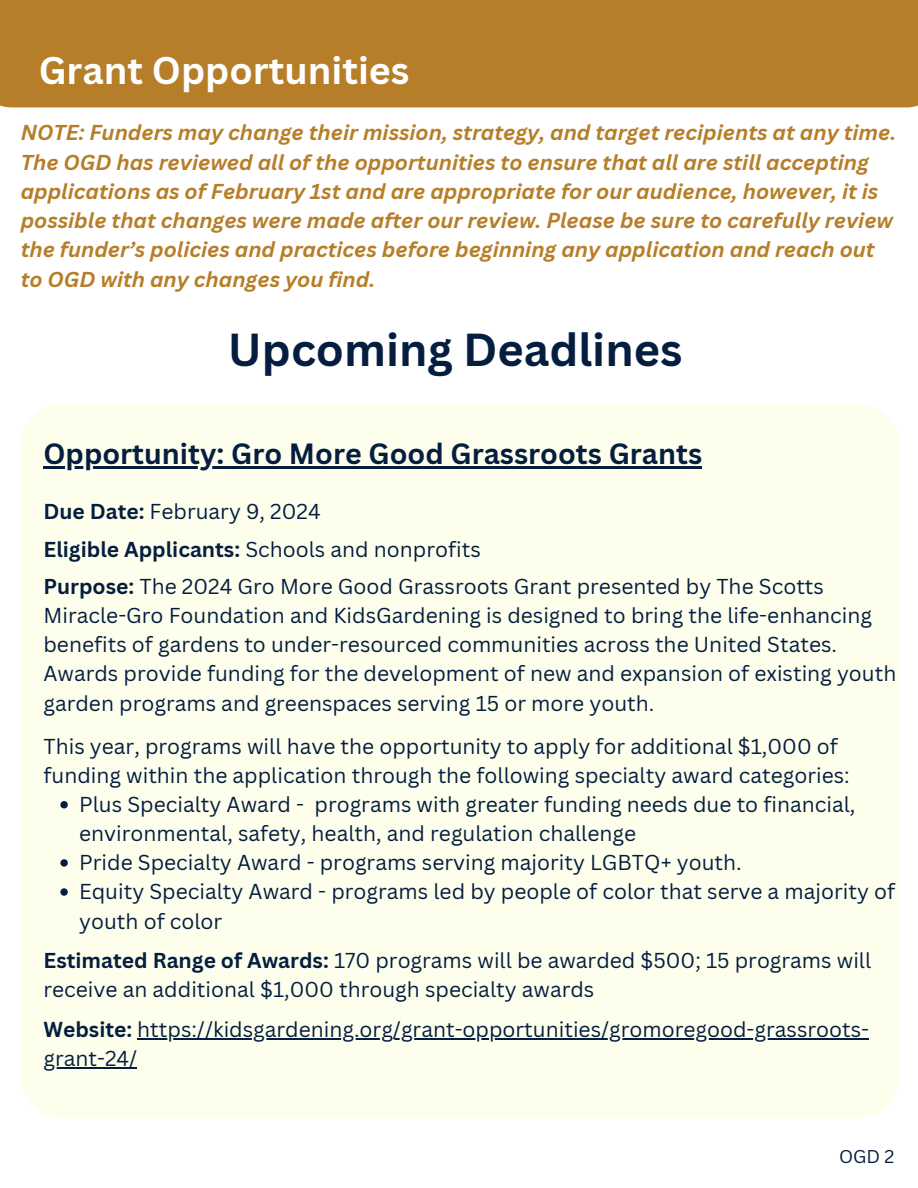
<style>
.page{position:relative;width:918px;height:1188px;background:#fff}
.page>*{position:absolute;margin:0;border:0;box-sizing:border-box;transform-origin:0 0}
.t1{font:700 45px "Canva Sans";color:#051e40}
.t2{font:700 37.5px "Canva Sans";color:#fff}
.t3{font:700 28.5px "Canva Sans";color:#051e40}
.t4{font:21px/29.1px "Canva Sans";color:#051e40}
.t5{font:italic 700 21px/29.2px "Canva Sans";color:#b67e28}
.t6{font:18px "Canva Sans";color:#051e40}
.s1{font-weight:700}
</style>
<div class="page">
<div style="left:0;top:0;width:918px;height:108px;background:#b67e28"></div>
<div style="left:21px;top:403px;width:878px;height:715px;background:#fdffec"></div>
<hr style="left:43px;top:467px;width:659px;height:2px;background:#051e40">
<svg style="left:60px;top:801px;width:8px;height:7px"></svg>
<svg style="left:60px;top:859px;width:8px;height:8px"></svg>
<svg style="left:60px;top:888px;width:8px;height:8px"></svg>
<hr style="left:137px;top:1038px;width:732px;height:2px;background:#051e40">
<hr style="left:43px;top:1067px;width:94px;height:2px;background:#051e40">
<h2 class="t2" style="left:39px;top:44px;width:372px">Grant Opportunities</h2>
<h4 class="t5" style="left:21px;top:118px;width:877px">NOTE: Funders may change their mission, strategy, and target recipients at any time.<br>The OGD has reviewed all of the opportunities to ensure that all are still accepting applications as of February 1st and are appropriate for our audience, however, it is possible that changes were made after our review. Please be sure to carefully review the funder’s policies and practices before beginning any application and reach out to OGD with any changes you find.</h4>
<h1 class="t1" style="left:228px;top:318px;width:456px">Upcoming Deadlines</h1>
<h5 class="t3" style="left:43px;top:434px;width:660px">Opportunity: Gro More Good Grassroots Grants</h5>
<h5 class="t4" style="left:43px;top:496px;width:279px"><span class="s1">Due Date:</span> February 9, 2024</h5>
<h5 class="t4" style="left:43px;top:534px;width:439px"><span class="s1">Eligible Applicants:</span> Schools and nonprofits</h5>
<h5 class="t4" style="left:43px;top:571px;width:854px"><span class="s1">Purpose:</span> The 2024 Gro More Good Grassroots Grant presented by The Scotts Miracle-Gro Foundation and KidsGardening is designed to bring the life-enhancing benefits of gardens to under-resourced communities across the United States.<br>Awards provide funding for the development of new and expansion of existing youth garden programs and greenspaces serving 15 or more youth.</h5>
<h5 class="t4" style="left:43px;top:731px;width:808px">This year, programs will have the opportunity to apply for additional $1,000 of funding within the application through the following specialty award categories:</h5>
<h5 class="t4" style="left:79px;top:789px;width:778px">Plus Specialty Award - programs with greater funding needs due to financial, environmental, safety, health, and regulation challenge</h5>
<h5 class="t4" style="left:79px;top:848px;width:664px">Pride Specialty Award - programs serving majority LGBTQ+ youth.</h5>
<h5 class="t4" style="left:79px;top:877px;width:817px">Equity Specialty Award - programs led by people of color that serve a majority of youth of color</h5>
<h5 class="t4" style="left:43px;top:946px;width:829px"><span class="s1">Estimated Range of Awards:</span> 170 programs will be awarded $500; 15 programs will receive an additional $1,000 through specialty awards</h5>
<p class="t4" style="left:43px;top:1014px;width:827px"><span class="s1">Website:</span> https://kidsgardening.org/grant-opportunities/gromoregood-grassroots&shy;grant-24/</p>
<h3 class="t6" style="left:839px;top:1144px;width:57px">OGD 2</h3>
</div>
